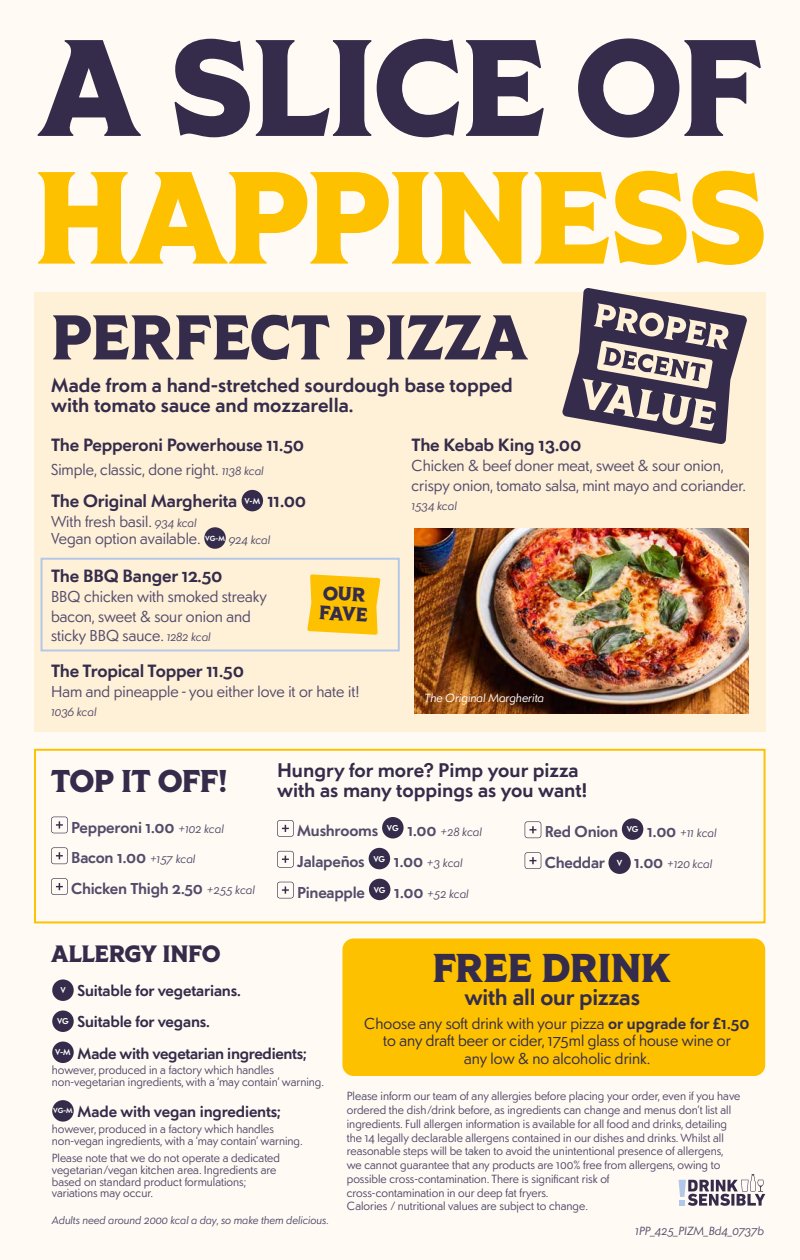
<style>
.page{position:relative;width:800px;height:1260px;background:#fffbf4}
.page>*{position:absolute;margin:0;border:0;box-sizing:border-box;transform-origin:0 0}
.t1{font:800 136.9px "Tiller";letter-spacing:-.01em;color:#342c4a}
.t2{font:800 130.8px "Tiller";letter-spacing:-.01em;color:#fdc100}
.t3{font:800 63px "Tiller";color:#342c4a}
.t4{font:800 40.2px "Tiller";letter-spacing:-.02em;color:#342c4a}
.t5{font:800 31.5px "Tiller";letter-spacing:-.02em;color:#342c4a}
.t6{font:800 23.6px "Tiller";letter-spacing:-.015em;color:#342c4a}
.t7{font:600 22.6px "Sonar Sans";letter-spacing:-.01em;color:#342c4a}
.t8{font:600 19.7px/19.7px "Sonar Sans";color:#342c4a}
.t9{font:800 19.4px/19.4px "Tiller";color:#342c4a}
.t10{font:600 17.7px "Sonar Sans";letter-spacing:-.01em;color:#342c4a}
.t11{font:15.7px/19.7px "Sonar Sans";color:#534c6b}
.t12{font:600 15.7px/30.8px "Sonar Sans";letter-spacing:-.015em;color:#534c6b}
.t13{font:15.7px/17.7px "Sonar Sans";color:#342c4a;text-align:center}
.t14{font:600 15.7px/31px "Sonar Sans";letter-spacing:-.01em;color:#342c4a}
.t15{font:11.8px/13.8px "Sonar Sans";color:#534c6b}
.t16{font:italic 11.8px "Sonar Sans";color:#534c6b}
.t17{font:italic 11.8px "Sonar Sans";color:#fff}
.t18{font:italic 11px "Sonar Sans";color:#534c6b}
.s1{font-style:italic;font-size:11.8px}
.s2{font-weight:400;font-style:italic;font-size:11.8px}
.s3{font-size:8.7px;color:#fff}
.s4{font-weight:600}
</style>
<div class="page">
<div style="left:34px;top:292px;width:732px;height:440px;background:#fff0d8"></div>
<svg style="left:51px;top:817px;width:17px;height:16px"></svg>
<svg style="left:51px;top:847px;width:17px;height:17px"></svg>
<svg style="left:51px;top:878px;width:17px;height:17px"></svg>
<div style="left:242px;top:490px;width:21px;height:21px;background:#342c4a;border-radius:50%"></div>
<div style="left:204px;top:527px;width:22px;height:22px;background:#342c4a;border-radius:50%"></div>
<div style="left:342px;top:938px;width:423px;height:138px;background:#fdc100;border-radius:11px"></div>
<div style="left:34px;top:749px;width:732px;height:174px;border:2px solid #fdc100"></div>
<img style="left:414px;top:529px;width:335px;height:185px">
<svg style="left:679px;top:1174px;width:86px;height:32px"></svg>
<svg style="left:307px;top:574px;width:73px;height:61px;background:#fdc71d"></svg>
<div style="left:52px;top:979px;width:22px;height:22px;background:#342c4a;border-radius:50%"></div>
<div style="left:52px;top:1011px;width:22px;height:21px;background:#342c4a;border-radius:50%"></div>
<div style="left:52px;top:1042px;width:22px;height:21px;background:#342c4a;border-radius:50%"></div>
<div style="left:52px;top:1100px;width:22px;height:22px;background:#342c4a;border-radius:50%"></div>
<svg style="left:277px;top:820px;width:17px;height:17px"></svg>
<div style="left:382px;top:817px;width:22px;height:21px;background:#342c4a;border-radius:50%"></div>
<svg style="left:277px;top:851px;width:17px;height:17px"></svg>
<div style="left:369px;top:848px;width:21px;height:21px;background:#342c4a;border-radius:50%"></div>
<svg style="left:277px;top:882px;width:17px;height:16px"></svg>
<div style="left:369px;top:879px;width:21px;height:21px;background:#342c4a;border-radius:50%"></div>
<svg style="left:525px;top:821px;width:16px;height:17px"></svg>
<div style="left:622px;top:818px;width:21px;height:22px;background:#342c4a;border-radius:50%"></div>
<svg style="left:525px;top:852px;width:16px;height:17px"></svg>
<div style="left:608px;top:852px;width:23px;height:22px;background:#342c4a;border-radius:50%"></div>
<svg style="left:562px;top:288px;width:185px;height:156px"></svg>
<div style="left:41px;top:558px;width:359px;height:93px;border:2px solid #b3c7e8"></div>
<h1 class="t1" style="left:39px;top:0;width:725px">A SLICE OF</h1>
<h2 class="t2" style="left:34px;top:134px;width:734px">HAPPINESS</h2>
<h3 class="t3" style="left:51px;top:297px;width:478px">PERFECT PIZZA</h3>
<h3 class="t8" style="left:51px;top:375px;width:463px">Made from a hand-stretched sourdough base topped with tomato sauce and mozzarella.</h3>
<h3 class="t10" style="left:51px;top:433px;width:255px">The Pepperoni Powerhouse 11.50</h3>
<h3 class="t11" style="left:51px;top:459px;width:214px">Simple, classic, done right. <span class="s1">1138 kcal</span></h3>
<h3 class="t10" style="left:51px;top:489px;width:257px">The Original Margherita <sup>V-M</sup> 11.00</h3>
<h3 class="t11" style="left:51px;top:512px;width:221px;line-height:17.7px">With fresh basil. <span class="s1">934 kcal<br></span>Vegan option available. <sup>VG-M</sup> <span class="s1">924 kcal</span></h3>
<h3 class="t10" style="left:51px;top:564px;width:173px">The BBQ Banger 12.50</h3>
<h3 class="t11" style="left:51px;top:586px;width:217px">BBQ chicken with smoked streaky bacon, sweet &amp; sour onion and sticky BBQ sauce. <span class="s1">1282 kcal</span></h3>
<h3 class="t10" style="left:51px;top:659px;width:195px">The Tropical Topper 11.50</h3>
<h3 class="t11" style="left:51px;top:681px;width:310px">Ham and pineapple - you either love it or hate it!</h3>
<p class="t16" style="left:51px;top:705px;width:47px">1036 kcal</p>
<h3 class="t9" style="left:321px;top:584px;width:50px;rotate:3deg">OUR<br>FAVE</h3>
<h3 class="t10" style="left:412px;top:433px;width:171px">The Kebab King 13.00</h3>
<h3 class="t11" style="left:412px;top:455px;width:336px">Chicken &amp; beef doner meat, sweet &amp; sour onion, crispy onion, tomato salsa, mint mayo and coriander.</h3>
<p class="t16" style="left:412px;top:498px;width:47px">1534 kcal</p>
<p class="t17" style="left:425px;top:690px;width:121px">The Original Margherita</p>
<h3 class="t5" style="left:51px;top:761px;width:179px">TOP IT OFF!</h3>
<h3 class="t12" style="left:71px;top:811px;width:185px">Pepperoni 1.00 <span class="s2">+102 kcal<br></span>Bacon 1.00 <span class="s2">+157 kcal<br></span>Chicken Thigh 2.50 <span class="s2">+255 kcal</span></h3>
<h3 class="t6" style="left:51px;top:939px;width:171px">ALLERGY INFO</h3>
<h3 class="t8" style="left:277px;top:760px;width:311px">Hungry for more? Pimp your pizza with as many toppings as you want!</h3>
<h3 class="t12" style="left:297px;top:815px;width:186px">Mushrooms <sup>VG</sup> 1.00 <span class="s2">+28 kcal<br></span>Jalapeños <sup>VG</sup> 1.00 <span class="s2">+3 kcal<br></span>Pineapple <sup>VG</sup> 1.00 <span class="s2">+52 kcal</span></h3>
<h3 class="t12" style="left:545px;top:816px;width:173px">Red Onion <sup>VG</sup> 1.00 <span class="s2">+11 kcal<br></span>Cheddar <span class="s3">V</span> 1.00 <span class="s2">+120 kcal</span></h3>
<h3 class="t4" style="left:432px;top:942px;width:239px">FREE DRINK</h3>
<h3 class="t14" style="left:55px;top:975px;width:253px;text-indent:5px"><sup>V</sup> Suitable for vegetarians.<br><sup>VG</sup> Suitable for vegans.<br><sup>V-M</sup> Made with vegetarian ingredients;</h3>
<p class="t15" style="left:52px;top:1064px;width:274px;line-height:11.8px">however, produced in a factory which handles non-vegetarian ingredients, with a ‘may contain’ warning.</p>
<h3 class="t14" style="left:53px;top:1096px;width:229px"><sup>VG-M</sup> Made with vegan ingredients;</h3>
<p class="t15" style="left:52px;top:1122px;width:253px;line-height:11.8px">however, produced in a factory which handles non-vegan ingredients, with a ‘may contain’ warning.</p>
<p class="t15" style="left:52px;top:1152px;width:230px;line-height:11.8px">Please note that we do not operate a dedicated vegetarian/vegan kitchen area. Ingredients are based on standard product formulations; variations may occur.</p>
<p class="t18" style="left:52px;top:1213px;width:279px">Adults need around 2000 kcal a day, so make them delicious.</p>
<h3 class="t7" style="left:464px;top:982px;width:177px">with all our pizzas</h3>
<h3 class="t13" style="left:364px;top:1014px;width:387px">Choose any soft drink with your pizza <span class="s4">or upgrade for £1.50 </span>to any draft beer or cider, 175ml glass of house wine or<br>any low &amp; no alcoholic drink.</h3>
<p class="t15" style="left:347px;top:1089px;width:395px">Please inform our team of any allergies before placing your order, even if you have ordered the dish/drink before, as ingredients can change and menus don’t list all ingredients. Full allergen information is available for all food and drinks, detailing the 14 legally declarable allergens contained in our dishes and drinks. Whilst all reasonable steps will be taken to avoid the unintentional presence of allergens, we cannot guarantee that any products are 100% free from allergens, owing to possible cross-contamination. There is significant risk of<br>cross-contamination in our deep fat fryers.</p>
<p class="t15" style="left:347px;top:1199px;width:243px">Calories / nutritional values are subject to change.</p>
<p class="t16" style="left:635px;top:1223px;width:131px">1PP_425_PIZM_Bd4_0737b</p>
</div>
